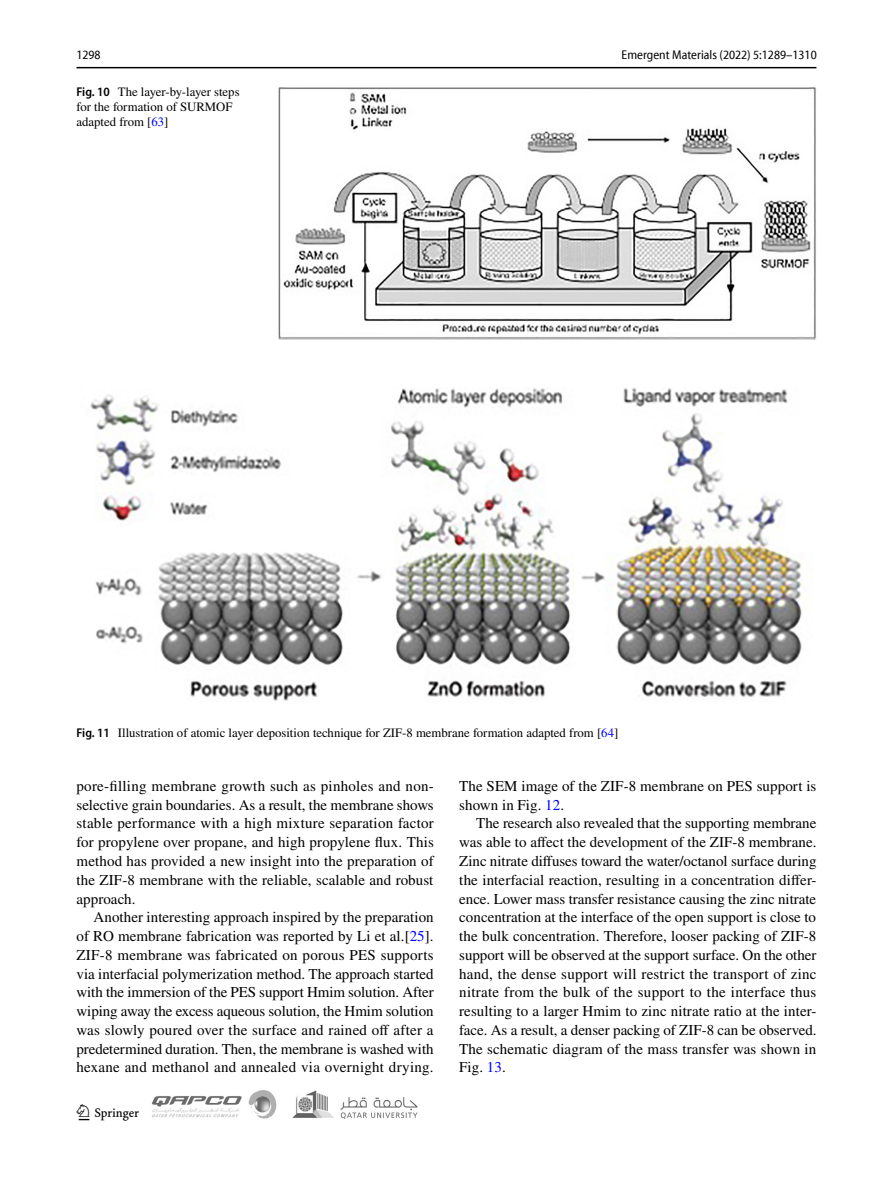
<style>
.page{position:relative;width:893px;height:1187px;background:#fff}
.page>*{position:absolute;margin:0;border:0;box-sizing:border-box;transform-origin:0 0}
.t1{font:22.5px "Springnew Regular 2";color:#000}
.t2{font:15px/18.8px "STIX";letter-spacing:.005em;color:#000;text-align:justify}
.t3{font:12.75px/15px "STIX";color:#000}
.t4{font:semi-condensed 12.75px "Myriad Pro Unic";color:#000}
.s1{font-family:"Myriad Pro";font-weight:600;font-stretch:semi-condensed}
.s2{color:#00f}
</style>
<div class="page">
<hr style="left:77px;top:67px;width:739px;height:1px;background:#000">
<img style="left:151px;top:1090px;width:267px;height:29px">
<img style="left:278px;top:87px;width:538px;height:252px">
<img style="left:90px;top:387px;width:713px;height:314px">
<p class="t4" style="left:76px;top:50px;width:26px">1298</p>
<p class="t4" style="left:622px;top:50px;width:197px">Emergent Materials (2022) 5:1289–1310</p>
<p class="t3" style="left:77px;top:85px;width:165px"><span class="s1">Fig. 10</span> The layer-by-layer steps for the formation of SURMOF adapted from [<span class="s2">63</span>]</p>
<p class="t3" style="left:77px;top:725px;width:543px"><span class="s1">Fig. 11</span> Illustration of atomic layer deposition technique for ZIF-8 membrane formation adapted from [<span class="s2">64</span>]</p>
<p class="t2" style="left:77px;top:777px;width:359px">pore-filling membrane growth such as pinholes and non&shy;selective grain boundaries. As a result, the membrane shows stable performance with a high mixture separation factor for propylene over propane, and high propylene flux. This method has provided a new insight into the preparation of the ZIF-8 membrane with the reliable, scalable and robust approach.</p>
<p class="t2" style="left:77px;top:908px;width:359px;text-indent:17px">Another interesting approach inspired by the preparation of RO membrane fabrication was reported by Li et al.[<span class="s2">25</span>].<br>ZIF-8 membrane was fabricated on porous PES supports via interfacial polymerization method. The approach started with the immersion of the PES support Hmim solution. After wiping away the excess aqueous solution, the Hmim solution was slowly poured over the surface and rained off after a predetermined duration. Then, the membrane is washed with hexane and methanol and annealed via overnight drying.</p>
<h1 class="t1" style="left:79px;top:1104px;width:62px">1 3</h1>
<p class="t2" style="left:459px;top:777px;width:359px">The SEM image of the ZIF-8 membrane on PES support is shown in Fig. <span class="s2">12</span>.</p>
<p class="t2" style="left:459px;top:815px;width:359px;text-indent:17px">The research also revealed that the supporting membrane was able to affect the development of the ZIF-8 membrane.<br>Zinc nitrate diffuses toward the water/octanol surface during the interfacial reaction, resulting in a concentration differ&shy;ence. Lower mass transfer resistance causing the zinc nitrate concentration at the interface of the open support is close to the bulk concentration. Therefore, looser packing of ZIF-8 support will be observed at the support surface. On the other hand, the dense support will restrict the transport of zinc nitrate from the bulk of the support to the interface thus resulting to a larger Hmim to zinc nitrate ratio at the inter&shy;face. As a result, a denser packing of ZIF-8 can be observed.<br>The schematic diagram of the mass transfer was shown in Fig. <span class="s2">13</span>.</p>
</div>
